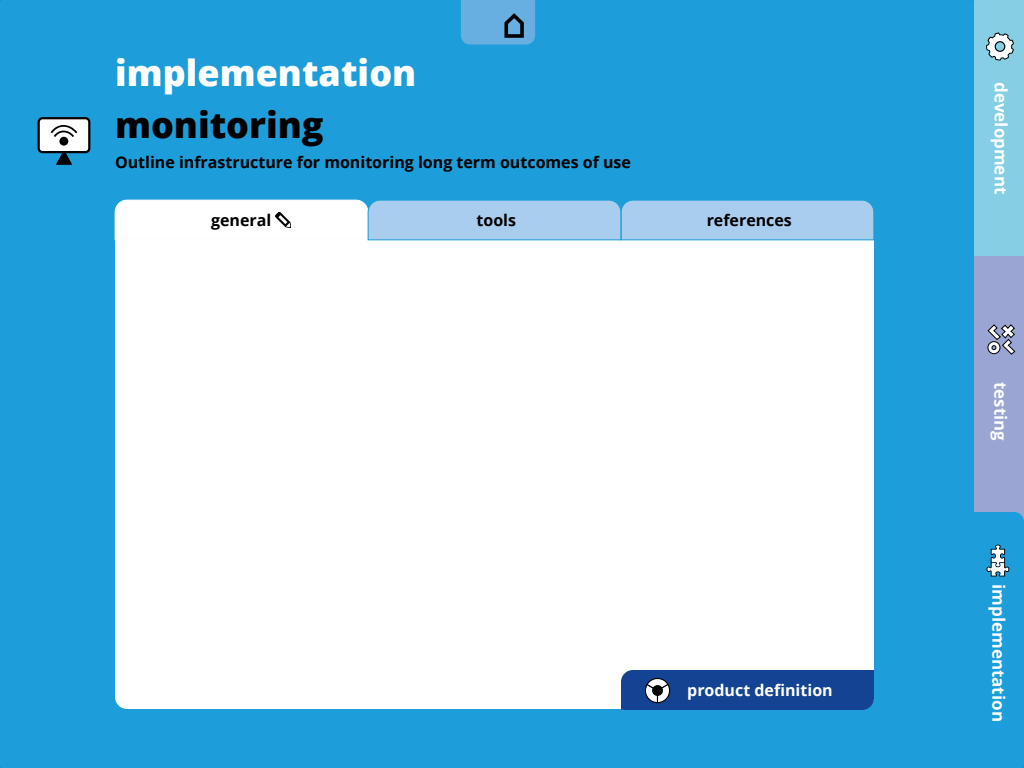
<style>
.page{position:relative;width:1024px;height:768px;background:#1d9dd9}
.page>*{position:absolute;margin:0;border:0;box-sizing:border-box;transform-origin:0 0}
.t1{font:800 36px "Open Sans";color:#fff}
.t2{font:800 36px "Open Sans";color:#000}
.t3{font:700 17px "Open Sans";color:#fff}
.t4{font:700 16.7px "Open Sans";color:#fff}
.t5{font:700 16px "Open Sans";color:#000}
.t6{font:700 16px "Open Sans";color:#fff}
</style>
<div class="page">
<div style="left:39px;top:118px;width:50px;height:34px;background:#fff;border-radius:4px"></div>
<div style="left:38px;top:117px;width:52px;height:36px;border:2px solid #000;border-radius:4px"></div>
<svg style="left:56px;top:152px;width:16px;height:13px"></svg>
<div style="left:59px;top:137px;width:9px;height:9px;background:#000;border-radius:50%"></div>
<svg style="left:50px;top:125px;width:28px;height:14px"></svg>
<svg style="left:115px;top:240px;width:759px;height:469px"></svg>
<svg style="left:461px;top:0;width:74px;height:45px;background:#5fa2d1"></svg>
<svg style="left:987px;top:324px;width:29px;height:31px"></svg>
<svg style="left:986px;top:545px;width:23px;height:32px"></svg>
<svg style="left:986px;top:33px;width:28px;height:28px"></svg>
<div style="left:621px;top:670px;width:253px;height:40px;background:#134392"></div>
<div style="left:653px;top:686px;width:9px;height:9px;background:#000;border-radius:50%"></div>
<div style="left:652px;top:685px;width:11px;height:11px;border:1px solid #000;border-radius:50%"></div>
<svg style="left:115px;top:200px;width:759px;height:40px"></svg>
<h1 class="t1" style="left:115px;top:46px;width:303px">implementation</h1>
<h1 class="t2" style="left:115px;top:97px;width:210px">monitoring</h1>
<p class="t5" style="left:115px;top:151px;width:518px">Outline infrastructure for monitoring long term outcomes of use</p>
<p class="t5" style="left:211px;top:209px;width:62px">general</p>
<p class="t5" style="left:477px;top:209px;width:41px">tools</p>
<p class="t5" style="left:707px;top:209px;width:87px">references</p>
<p class="t6" style="left:687px;top:679px;width:147px">product definition</p>
<p class="t3" style="left:1013px;top:82px;width:114px;rotate:90deg">development</p>
<p class="t4" style="left:1012px;top:382px;width:60px;rotate:90deg">testing</p>
<p class="t3" style="left:1011px;top:584px;width:139px;rotate:90deg">implementation</p>
</div>
